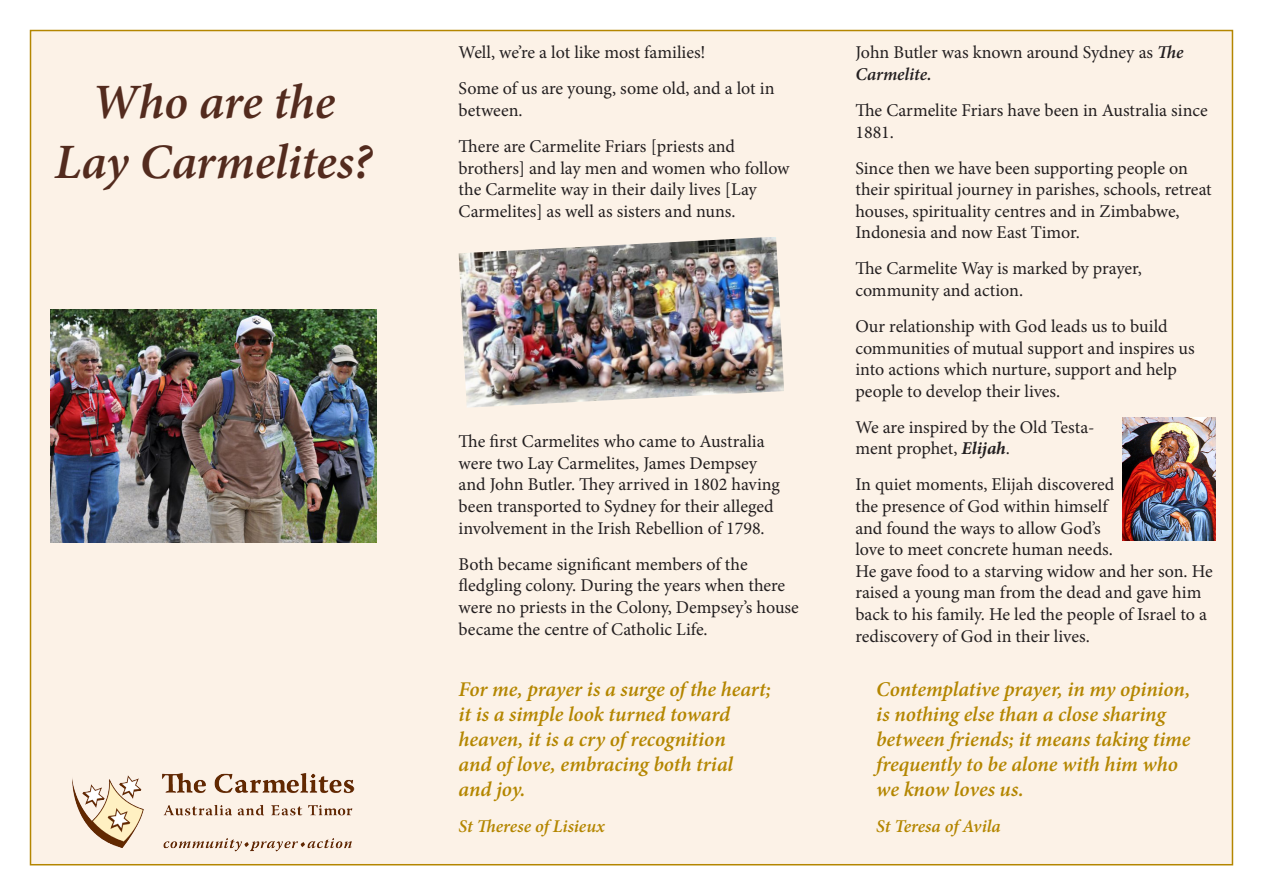
<style>
.page{position:relative;width:1263px;height:893px;background:#fff}
.page>*{position:absolute;margin:0;border:0;box-sizing:border-box;transform-origin:0 0}
.Front_Page_Head{font:italic 600 49.5px "Minion Pro";letter-spacing:-.005em;color:#532b1e}
.Callout_Text{font:italic 600 21px/25.2px "Minion Pro";letter-spacing:-.005em;color:#b48600}
.t1{font:18px/21.6px "Minion Pro";letter-spacing:-.005em;color:#231f20}
.Callout_Text-2{font:italic 600 18px "Minion Pro";color:#b48600}
.s1{font-weight:600;font-style:italic}
.s2{font-weight:700;font-style:italic}
</style>
<div class="page">
<div style="left:30px;top:30px;width:1203px;height:835px;background:#fcf2e7;border:2px solid #b48600"></div>
<img style="left:459px;top:237px;width:325px;height:170px">
<img style="left:1122px;top:417px;width:94px;height:123px">
<img style="left:72px;top:773px;width:282px;height:79px">
<img style="left:51px;top:309px;width:325px;height:234px">
<p class="Front_Page_Head" style="left:92px;top:68px;width:245px">Who are the</p>
<p class="Front_Page_Head" style="left:55px;top:127px;width:319px">Lay Carmelites?</p>
<p class="t1" style="left:459px;top:42px;width:248px">Well, we’re a lot like most families!</p>
<p class="t1" style="left:459px;top:78px;width:317px">Some of us are young, some old, and a lot in between.</p>
<p class="t1" style="left:459px;top:136px;width:332px">There are Carmelite Friars [priests and brothers] and lay men and women who follow the Carmelite way in their daily lives [Lay Carmelites] as well as sisters and nuns.</p>
<p class="t1" style="left:459px;top:431px;width:323px">The first Carmelites who came to Australia were two Lay Carmelites, James Dempsey and John Butler. They arrived in 1802 having been transported to Sydney for their alleged involvement in the Irish Rebellion of 1798.</p>
<p class="t1" style="left:459px;top:553px;width:342px">Both became significant members of the fledgling colony. During the years when there were no priests in the Colony, Dempsey’s house became the centre of Catholic Life.</p>
<p class="Callout_Text" style="left:459px;top:676px;width:314px">For me, prayer is a surge of the heart;</p>
<p class="Callout_Text" style="left:459px;top:701px;width:273px">it is a simple look turned toward heaven, it is a cry of recognition</p>
<p class="Callout_Text" style="left:459px;top:752px;width:276px">and of love, embracing both trial</p>
<p class="Callout_Text" style="left:459px;top:777px;width:68px">and joy.</p>
<p class="Callout_Text-2" style="left:459px;top:814px;width:148px">St Therese of Lisieux</p>
<p class="t1" style="left:855px;top:42px;width:330px">John Butler was known around Sydney as <span class="s1">The<br>Carmelite.</span></p>
<p class="t1" style="left:855px;top:100px;width:354px">The Carmelite Friars have been in Australia since<br>1881.</p>
<p class="t1" style="left:855px;top:157px;width:358px">Since then we have been supporting people on their spiritual journey in parishes, schools, retreat houses, spirituality centres and in Zimbabwe, Indonesia and now East Timor.</p>
<p class="t1" style="left:855px;top:258px;width:288px">The Carmelite Way is marked by prayer, community and action.</p>
<p class="t1" style="left:855px;top:316px;width:341px">Our relationship with God leads us to build communities of mutual support and inspires us into actions which nurture, support and help people to develop their lives.</p>
<p class="t1" style="left:855px;top:416px;width:241px">We are inspired by the Old Testa&shy;ment prophet, <span class="s2">Elijah</span>.</p>
<p class="t1" style="left:855px;top:474px;width:359px">In quiet moments, Elijah discovered<br>the presence of God within himself<br>and found the ways to allow God’s<br>love to meet concrete human needs.<br>He gave food to a starving widow and her son. He raised a young man from the dead and gave him back to his family. He led the people of Israel to a rediscovery of God in their lives.</p>
<p class="Callout_Text" style="left:876px;top:676px;width:316px">Contemplative prayer, in my opinion,</p>
<p class="Callout_Text" style="left:876px;top:701px;width:316px">is nothing else than a close sharing between friends; it means taking time frequently to be alone with him who</p>
<p class="Callout_Text" style="left:876px;top:777px;width:149px">we know loves us.</p>
<p class="Callout_Text-2" style="left:876px;top:814px;width:126px">St Teresa of Avila</p>
</div>
